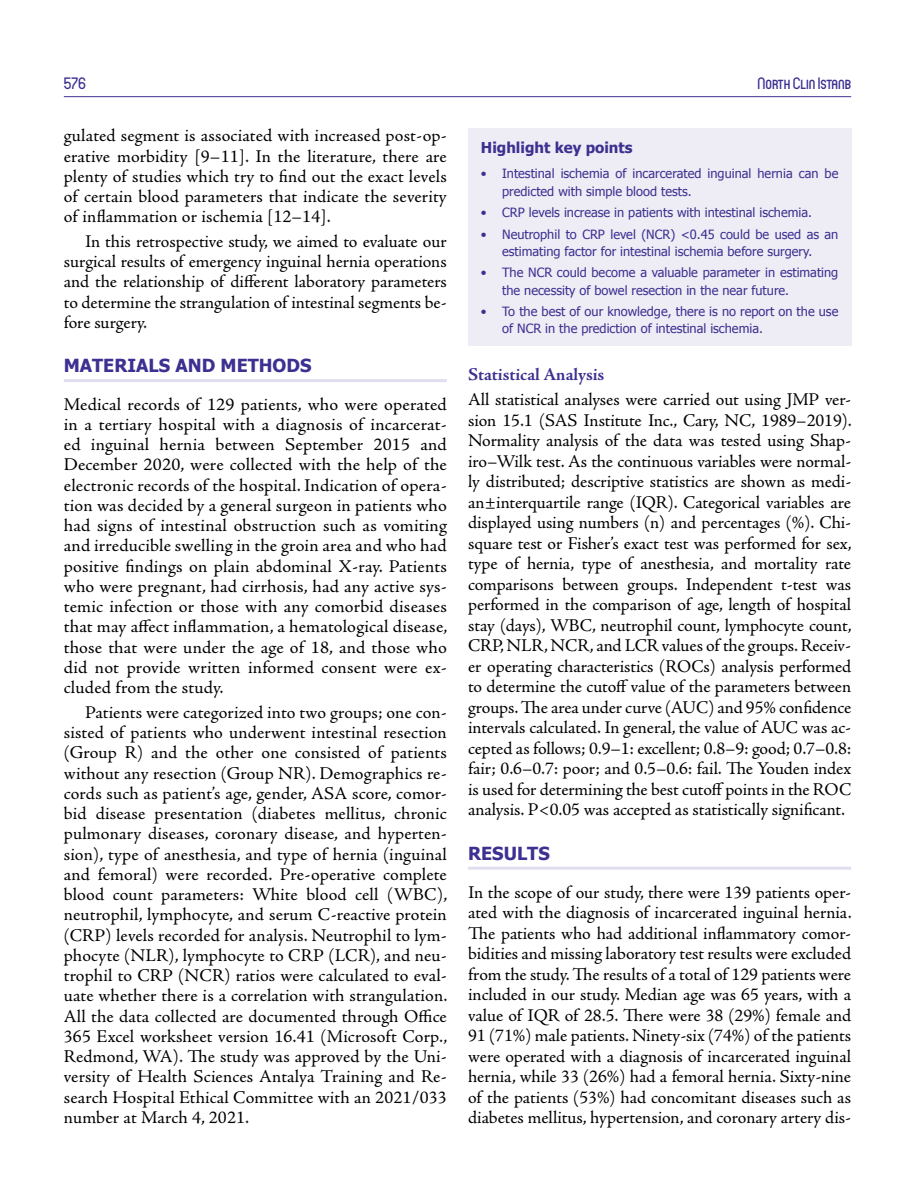
<style>
.page{position:relative;width:915px;height:1191px;background:#fff}
.page>*{position:absolute;margin:0;border:0;box-sizing:border-box;transform-origin:0 0}
.t1{font:18px/20.2px "Adobe Jenson Pro";color:#000;text-align:justify}
.t2{font:700 18px "Tahoma";color:#3c3091}
.t3{font:700 18px "Adobe Jenson Pro";letter-spacing:-.005em;color:#3c3091}
.t4{font:500 16.5px "Circula";color:#3c3091}
.t5{font:700 15px "Tahoma";color:#3c3091}
.t6{font:12.75px/17.2px "Tahoma";color:#3c3091}
</style>
<div class="page">
<hr style="left:64px;top:96px;width:786px;height:1px;background:#3c3091">
<hr style="left:64px;top:379px;width:382px;height:3px;background:#e1dfef">
<hr style="left:468px;top:866px;width:382px;height:3px;background:#e1dfef">
<div style="left:468px;top:128px;width:382px;height:218px;background:#eeedf5"></div>
<p class="t4" style="left:64px;top:73px;width:24px">576</p>
<p class="t4" style="left:757px;top:73px;width:95px">North Clin Istanb</p>
<p class="t1" style="left:64px;top:126px;width:384px">gulated segment is associated with increased post-op&shy;erative morbidity [9–11]. In the literature, there are plenty of studies which try to find out the exact levels of certain blood parameters that indicate the severity of inflammation or ischemia [12–14].</p>
<p class="t1" style="left:64px;top:231px;width:384px;text-indent:21px">In this retrospective study, we aimed to evaluate our surgical results of emergency inguinal hernia operations and the relationship of different laboratory parameters to determine the strangulation of intestinal segments be&shy;fore surgery.</p>
<p class="t2" style="left:64px;top:353px;width:249px">MATERIALS AND METHODS</p>
<p class="t1" style="left:64px;top:394px;width:385px">Medical records of 129 patients, who were operated in a tertiary hospital with a diagnosis of incarcerat&shy;ed inguinal hernia between September 2015 and December 2020, were collected with the help of the electronic records of the hospital. Indication of opera&shy;tion was decided by a general surgeon in patients who had signs of intestinal obstruction such as vomiting and irreducible swelling in the groin area and who had positive findings on plain abdominal X-ray. Patients who were pregnant, had cirrhosis, had any active sys&shy;temic infection or those with any comorbid diseases that may affect inflammation, a hematological disease, those that were under the age of 18, and those who did not provide written informed consent were ex&shy;cluded from the study.</p>
<p class="t1" style="left:64px;top:702px;width:385px;text-indent:21px">Patients were categorized into two groups; one con&shy;sisted of patients who underwent intestinal resection (Group R) and the other one consisted of patients without any resection (Group NR). Demographics re&shy;cords such as patient’s age, gender, ASA score, comor&shy;bid disease presentation (diabetes mellitus, chronic pulmonary diseases, coronary disease, and hyperten&shy;sion), type of anesthesia, and type of hernia (inguinal and femoral) were recorded. Pre-operative complete blood count parameters: White blood cell (WBC), neutrophil, lymphocyte, and serum C-reactive protein (CRP) levels recorded for analysis. Neutrophil to lym&shy;phocyte (NLR), lymphocyte to CRP (LCR), and neu&shy;trophil to CRP (NCR) ratios were calculated to eval&shy;uate whether there is a correlation with strangulation.<br>All the data collected are documented through Office 365 Excel worksheet version 16.41 (Microsoft Corp., Redmond, WA). The study was approved by the Uni&shy;versity of Health Sciences Antalya Training and Re&shy;search Hospital Ethical Committee with an 2021/033 number at March 4, 2021.</p>
<p class="t5" style="left:480px;top:137px;width:153px">Highlight key points</p>
<p class="t6" style="left:502px;top:165px;width:337px;text-indent:-21px">• Intestinal ischemia of incarcerated inguinal hernia can be predicted with simple blood tests.</p>
<p class="t6" style="left:480px;top:203px;width:332px">• CRP levels increase in patients with intestinal ischemia.</p>
<p class="t6" style="left:480px;top:225px;width:359px;text-align:center">• Neutrophil to CRP level (NCR) &lt;0.45 could be used as an estimating factor for intestinal ischemia before surgery.</p>
<p class="t6" style="left:502px;top:264px;width:337px;text-indent:-21px">• The NCR could become a valuable parameter in estimating the necessity of bowel resection in the near future.</p>
<p class="t6" style="left:502px;top:302px;width:337px;text-indent:-21px">• To the best of our knowledge, there is no report on the use of NCR in the prediction of intestinal ischemia.</p>
<p class="t3" style="left:468px;top:364px;width:138px">Statistical Analysis</p>
<p class="t1" style="left:468px;top:389px;width:385px">All statistical analyses were carried out using JMP ver&shy;sion 15.1 (SAS Institute Inc., Cary, NC, 1989–2019).<br>Normality analysis of the data was tested using Shap&shy;iro–Wilk test. As the continuous variables were normal&shy;ly distributed; descriptive statistics are shown as medi&shy;an±interquartile range (IQR). Categorical variables are displayed using numbers (n) and percentages (%). Chi&shy;square test or Fisher’s exact test was performed for sex, type of hernia, type of anesthesia, and mortality rate comparisons between groups. Independent t-test was performed in the comparison of age, length of hospital stay (days), WBC, neutrophil count, lymphocyte count, CRP, NLR, NCR, and LCR values of the groups. Receiv&shy;er operating characteristics (ROCs) analysis performed to determine the cutoff value of the parameters between groups. The area under curve (AUC) and 95% confidence intervals calculated. In general, the value of AUC was ac&shy;cepted as follows; 0.9–1: excellent; 0.8–9: good; 0.7–0.8: fair; 0.6–0.7: poor; and 0.5–0.6: fail. The Youden index is used for determining the best cutoff points in the ROC analysis. P&lt;0.05 was accepted as statistically significant.</p>
<p class="t2" style="left:468px;top:841px;width:83px">RESULTS</p>
<p class="t1" style="left:468px;top:882px;width:385px">In the scope of our study, there were 139 patients oper&shy;ated with the diagnosis of incarcerated inguinal hernia.<br>The patients who had additional inflammatory comor&shy;bidities and missing laboratory test results were excluded from the study. The results of a total of 129 patients were included in our study. Median age was 65 years, with a value of IQR of 28.5. There were 38 (29%) female and 91 (71%) male patients. Ninety-six (74%) of the patients were operated with a diagnosis of incarcerated inguinal hernia, while 33 (26%) had a femoral hernia. Sixty-nine of the patients (53%) had concomitant diseases such as diabetes mellitus, hypertension, and coronary artery dis-</p>
</div>
